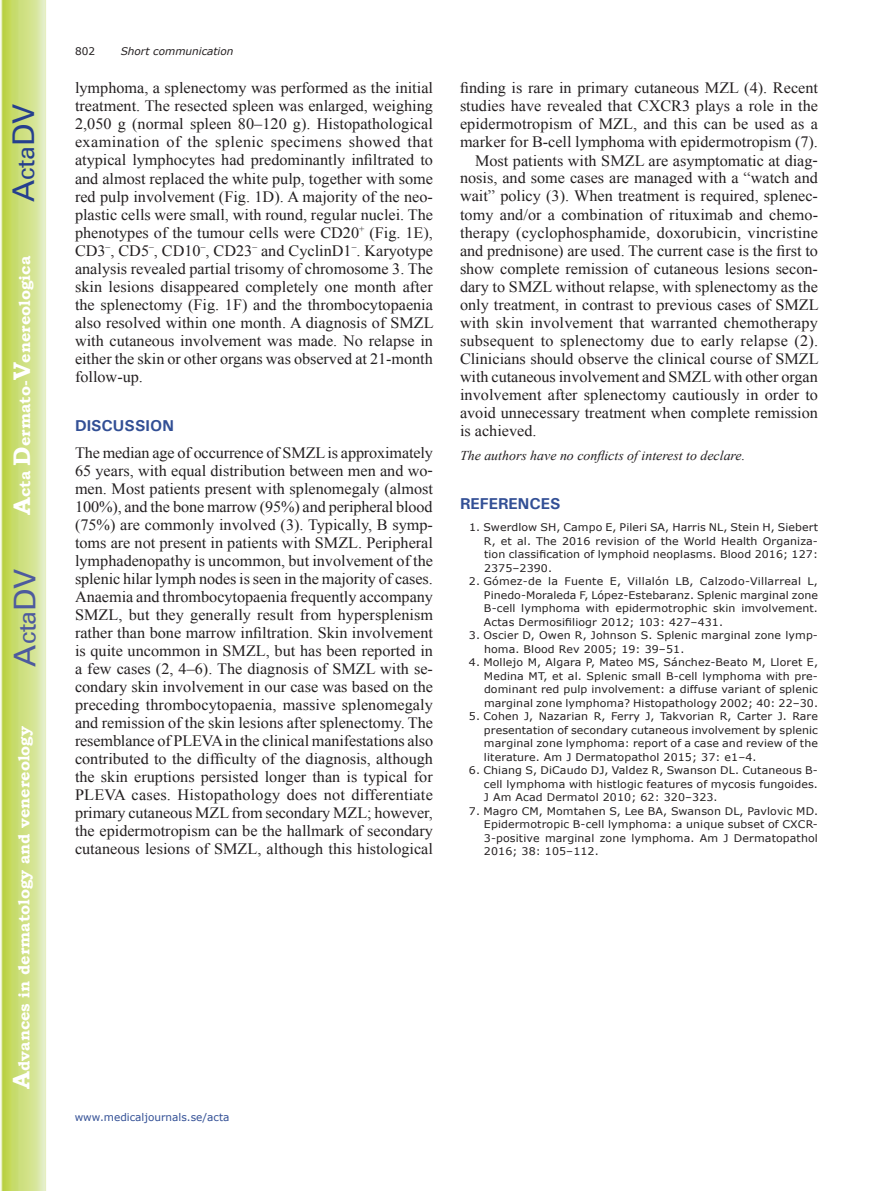
<style>
.page{position:relative;width:893px;height:1191px;background:#fff}
.page>*{position:absolute;margin:0;border:0;box-sizing:border-box;transform-origin:0 0}
.t1{font:30px "Univers";color:#4d5a9e}
.t2{font:30px "Univers";color:#253f8e}
.t3{font:15.75px/18px "Times New Roman";color:#231f20}
.t4{font:700 15.75px "Bookman Old Style";color:#fff}
.t5{font:700 15.75px "Univers";color:#324f95}
.t6{font:italic 13.5px "Times New Roman";color:#231f20}
.t7{font:10.5px/13.5px "Verdana";letter-spacing:.01em;color:#231f20;text-align:justify;scale:1.05 1}
.t8{font:10.5px "Verdana";color:#324f95}
.t9{font:italic 10.5px "Verdana";color:#231f20}
.t10{font:10.5px "Verdana";letter-spacing:.01em;color:#231f20}
.s1{font-size:24px}
</style>
<div class="page">
<svg style="left:1px;top:0;width:45px;height:1191px;background:#cfe084"></svg>
<h1 class="t2" style="left:6px;top:202px;width:100px;rotate:-90deg">A<span class="s1">cta</span>DV</h1>
<p class="t4" style="left:15px;top:515px;width:260px;rotate:-90deg"><span class="s1">A</span>cta <span class="s1">D</span>ermato-<span class="s1">V</span>enereologica</p>
<h1 class="t1" style="left:7px;top:666px;width:100px;rotate:-90deg">A<span class="s1">cta</span>DV</h1>
<p class="t4" style="left:15px;top:1088px;width:364px;rotate:-90deg"><span class="s1">A</span>dvances in dermatology and venereology</p>
<p class="t10" style="left:75px;top:44px;width:22px">802</p>
<p class="t9" style="left:121px;top:44px;width:114px">Short communication</p>
<p class="t3" style="left:75px;top:79px;width:360px">lymphoma, a splenectomy was performed as the initial treatment. The resected spleen was enlarged, weighing 2,050 g (normal spleen 80–120 g). Histopathological examination of the splenic specimens showed that atypical lymphocytes had predominantly infiltrated to and almost replaced the white pulp, together with some red pulp involvement (Fig. 1D). A majority of the neo&shy;plastic cells were small, with round, regular nuclei. The phenotypes of the tumour cells were CD20<sup>+</sup> (Fig. 1E), CD3<sup>–</sup>, CD5<sup>–</sup>, CD10<sup>–</sup>, CD23<sup>–</sup> and CyclinD1<sup>–</sup>. Karyotype analysis revealed partial trisomy of chromosome 3. The skin lesions disappeared completely one month after the splenectomy (Fig. 1F) and the thrombocytopaenia also resolved within one month. A diagnosis of SMZL with cutaneous involvement was made. No relapse in either the skin or other organs was observed at 21-month follow-up.</p>
<p class="t5" style="left:75px;top:415px;width:100px">DISCUSSION</p>
<p class="t3" style="left:75px;top:443px;width:360px;text-align:justify">The median age of occurrence of SMZL is approximately 65 years, with equal distribution between men and wo&shy;men. Most patients present with splenomegaly (almost 100%), and the bone marrow (95%) and peripheral blood (75%) are commonly involved (3). Typically, B symp&shy;toms are not present in patients with SMZL. Peripheral lymphadenopathy is uncommon, but involvement of the splenic hilar lymph nodes is seen in the majority of cases.<br>Anaemia and thrombocytopaenia frequently accompany SMZL, but they generally result from hypersplenism rather than bone marrow infiltration. Skin involvement is quite uncommon in SMZL, but has been reported in a few cases (2, 4–6). The diagnosis of SMZL with se&shy;condary skin involvement in our case was based on the preceding thrombocytopaenia, massive splenomegaly and remission of the skin lesions after splenectomy. The resemblance of PLEVA in the clinical manifestations also contributed to the difficulty of the diagnosis, although the skin eruptions persisted longer than is typical for PLEVA cases. Histopathology does not differentiate primary cutaneous MZL from secondary MZL; however, the epidermotropism can be the hallmark of secondary cutaneous lesions of SMZL, although this histological</p>
<p class="t3" style="left:460px;top:79px;width:359px">finding is rare in primary cutaneous MZL (4). Recent</p>
<p class="t3" style="left:460px;top:97px;width:360px">studies have revealed that CXCR3 plays a role in the</p>
<p class="t3" style="left:460px;top:115px;width:360px">epidermotropism of MZL, and this can be used as a</p>
<p class="t3" style="left:460px;top:133px;width:360px">marker for B-cell lymphoma with epidermotropism (7).</p>
<p class="t3" style="left:475px;top:151px;width:344px">Most patients with SMZL are asymptomatic at diag-</p>
<p class="t3" style="left:460px;top:169px;width:359px">nosis, and some cases are managed with a “watch and</p>
<p class="t3" style="left:460px;top:187px;width:359px">wait” policy (3). When treatment is required, splenec-</p>
<p class="t3" style="left:460px;top:205px;width:358px">tomy and/or a combination of rituximab and chemo-</p>
<p class="t3" style="left:460px;top:223px;width:359px">therapy (cyclophosphamide, doxorubicin, vincristine</p>
<p class="t3" style="left:460px;top:241px;width:359px">and prednisone) are used. The current case is the first to</p>
<p class="t3" style="left:460px;top:259px;width:359px">show complete remission of cutaneous lesions secon-</p>
<p class="t3" style="left:460px;top:277px;width:359px">dary to SMZL without relapse, with splenectomy as the</p>
<p class="t3" style="left:460px;top:295px;width:360px">only treatment, in contrast to previous cases of SMZL</p>
<p class="t3" style="left:460px;top:313px;width:359px">with skin involvement that warranted chemotherapy</p>
<p class="t3" style="left:460px;top:331px;width:360px">subsequent to splenectomy due to early relapse (2).</p>
<p class="t3" style="left:460px;top:349px;width:360px">Clinicians should observe the clinical course of SMZL</p>
<p class="t3" style="left:460px;top:367px;width:359px">with cutaneous involvement and SMZL with other organ</p>
<p class="t3" style="left:460px;top:385px;width:359px">involvement after splenectomy cautiously in order to</p>
<p class="t3" style="left:460px;top:403px;width:360px">avoid unnecessary treatment when complete remission</p>
<p class="t3" style="left:460px;top:421px;width:78px">is achieved.</p>
<p class="t6" style="left:460px;top:446px;width:287px">The authors have no conflicts of interest to declare.</p>
<p class="t5" style="left:460px;top:493px;width:102px">REFERENCES</p>
<p class="t7" style="left:484px;top:520px;width:320px;text-indent:-15px">1. Swerdlow SH, Campo E, Pileri SA, Harris NL, Stein H, Siebert R, et al. The 2016 revision of the World Health Organiza&shy;tion classification of lymphoid neoplasms. Blood 2016; 127:<br>2375–2390.</p>
<p class="t7" style="left:484px;top:574px;width:320px;text-indent:-15px">2. Gómez-de la Fuente E, Villalón LB, Calzodo-Villarreal L, Pinedo-Moraleda F, López-Estebaranz. Splenic marginal zone B-cell lymphoma with epidermotrophic skin imvolvement.<br>Actas Dermosifiliogr 2012; 103: 427–431.</p>
<p class="t7" style="left:484px;top:628px;width:320px;text-indent:-15px">3. Oscier D, Owen R, Johnson S. Splenic marginal zone lymp&shy;homa. Blood Rev 2005; 19: 39–51.</p>
<p class="t7" style="left:484px;top:655px;width:320px;text-indent:-15px">4. Mollejo M, Algara P, Mateo MS, Sánchez-Beato M, Lloret E, Medina MT, et al. Splenic small B-cell lymphoma with pre&shy;dominant red pulp involvement: a diffuse variant of splenic marginal zone lymphoma? Histopathology 2002; 40: 22–30.</p>
<p class="t7" style="left:484px;top:709px;width:320px;text-indent:-15px">5. Cohen J, Nazarian R, Ferry J, Takvorian R, Carter J. Rare presentation of secondary cutaneous involvement by splenic marginal zone lymphoma: report of a case and review of the literature. Am J Dermatopathol 2015; 37: e1–4.</p>
<p class="t7" style="left:484px;top:763px;width:320px;text-indent:-15px">6. Chiang S, DiCaudo DJ, Valdez R, Swanson DL. Cutaneous B&shy;cell lymphoma with histlogic features of mycosis fungoides.<br>J Am Acad Dermatol 2010; 62: 320–323.</p>
<p class="t7" style="left:484px;top:803px;width:320px;text-indent:-15px">7. Magro CM, Momtahen S, Lee BA, Swanson DL, Pavlovic MD.<br>Epidermotropic B-cell lymphoma: a unique subset of CXCR-3-positive marginal zone lymphoma. Am J Dermatopathol 2016; 38: 105–112.</p>
<p class="t8" style="left:75px;top:1110px;width:156px">www.medicaljournals.se/acta</p>
</div>
